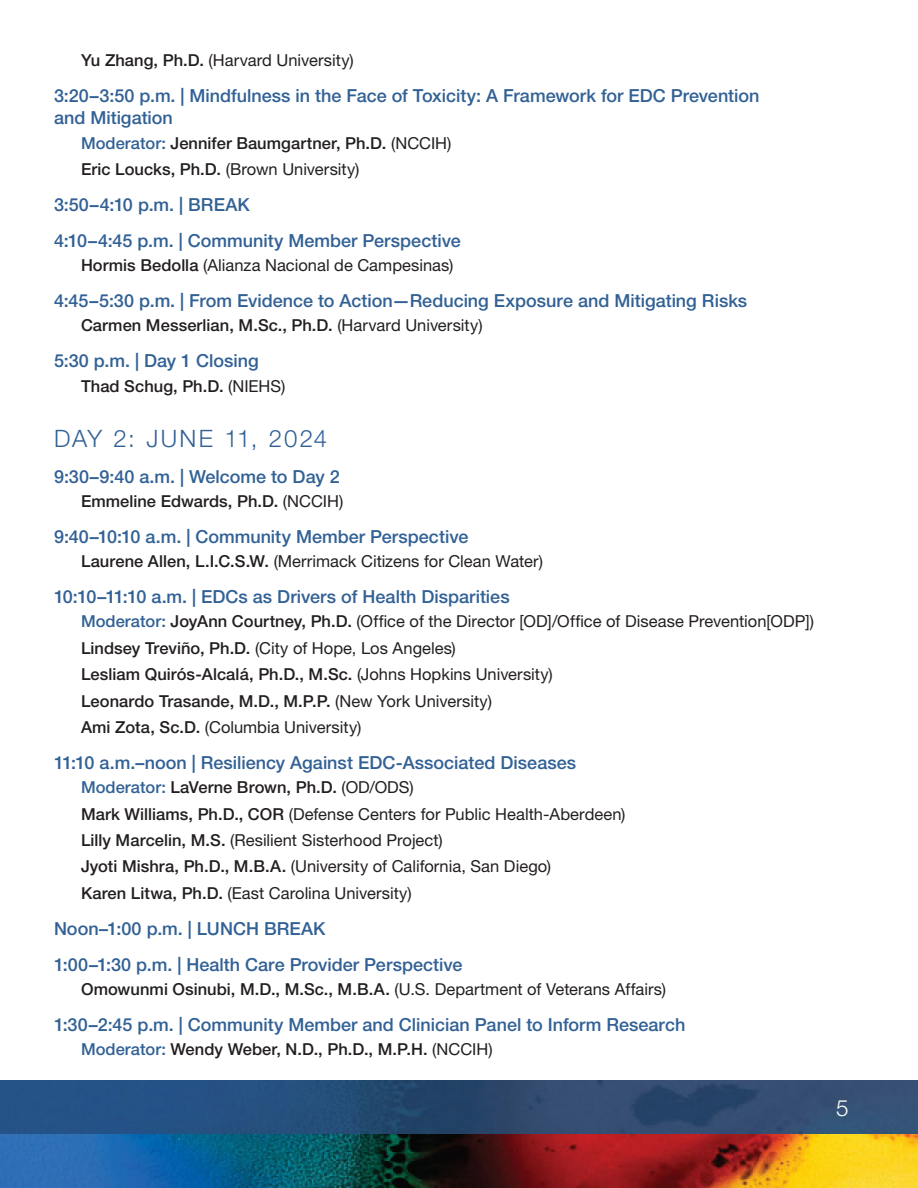
<style>
.page{position:relative;width:918px;height:1188px;background:#fff}
.page>*{position:absolute;margin:0;border:0;box-sizing:border-box;transform-origin:0 0}
.Agenda_Subhead_1{font:300 24px "Helvetica Neue LT Std";letter-spacing:.08em;color:#326195}
.t1{font:300 22.5px "Helvetica Neue LT Std";color:#fff}
.agenda_subhead{font:500 18px/22.5px "Helvetica Neue LT Std";color:#326195}
.agenda_tabbed{font:16.5px "Helvetica Neue LT Std";color:#231f20}
.agenda_tabbed_final{font:16.5px "Helvetica Neue LT Std";color:#231f20}
.agenda_tabbed-2{font:500 16.5px "Helvetica Neue LT Std";letter-spacing:.005em;color:#231f20}
.agenda_tabbed_final-2{font:500 16.5px "Helvetica Neue LT Std";letter-spacing:.005em;color:#231f20}
.s1{font-weight:500}
.s2{color:#326195}
.s3{font-weight:400}
.s4{font-weight:500;color:#326195}
</style>
<div class="page">
<img style="left:0;top:1080px;width:918px;height:108px">
<p class="agenda_tabbed_final" style="left:81px;top:50px;width:274px"><span class="s1">Yu Zhang, Ph.D.</span> (Harvard University)</p>
<p class="agenda_subhead" style="left:54px;top:84px;width:707px">3:20–3:50 p.m. | Mindfulness in the Face of Toxicity: A Framework for EDC Prevention and Mitigation</p>
<p class="agenda_tabbed-2" style="left:81px;top:133px;width:372px"><span class="s2">Moderator:</span> Jennifer Baumgartner, Ph.D. <span class="s3">(NCCIH)</span></p>
<p class="agenda_tabbed_final" style="left:81px;top:159px;width:280px"><span class="s1">Eric Loucks, Ph.D.</span> (Brown University)</p>
<p class="agenda_subhead" style="left:54px;top:193px;width:197px">3:50–4:10 p.m. | BREAK</p>
<p class="agenda_subhead" style="left:54px;top:229px;width:408px">4:10–4:45 p.m. | Community Member Perspective</p>
<p class="agenda_tabbed_final" style="left:81px;top:255px;width:374px"><span class="s1">Hormis Bedolla</span> (Alianza Nacional de Campesinas)</p>
<p class="agenda_subhead" style="left:54px;top:289px;width:695px">4:45–5:30 p.m. | From Evidence to Action—Reducing Exposure and Mitigating Risks</p>
<p class="agenda_tabbed_final-2" style="left:81px;top:316px;width:403px">Carmen Messerlian, M.Sc., Ph.D. <span class="s3">(Harvard University)</span></p>
<p class="agenda_subhead" style="left:54px;top:350px;width:206px">5:30 p.m. | Day 1 Closing</p>
<p class="agenda_tabbed_final-2" style="left:81px;top:376px;width:206px">Thad Schug, Ph.D. <span class="s3">(NIEHS)</span></p>
<p class="Agenda_Subhead_1" style="left:54px;top:423px;width:275px">DAY 2: JUNE 11, 2024</p>
<p class="agenda_subhead" style="left:54px;top:465px;width:287px">9:30–9:40 a.m. | Welcome to Day 2</p>
<p class="agenda_tabbed_final-2" style="left:81px;top:491px;width:264px">Emmeline Edwards, Ph.D. <span class="s3">(NCCIH)</span></p>
<p class="agenda_subhead" style="left:54px;top:525px;width:416px">9:40–10:10 a.m. | Community Member Perspective</p>
<p class="agenda_tabbed_final" style="left:81px;top:551px;width:463px"><span class="s1">Laurene Allen, L.I.C.S.W.</span> (Merrimack Citizens for Clean Water)</p>
<p class="agenda_subhead" style="left:54px;top:585px;width:457px">10:10–11:10 a.m. | EDCs as Drivers of Health Disparities</p>
<p class="agenda_tabbed" style="left:81px;top:612px;width:735px"><span class="s4">Moderator:</span> <span class="s1">JoyAnn Courtney, Ph.D.</span> (Office of the Director [OD]/Office of Disease Prevention[ODP])</p>
<p class="agenda_tabbed" style="left:81px;top:638px;width:376px"><span class="s1">Lindsey Treviño, Ph.D.</span> (City of Hope, Los Angeles)</p>
<p class="agenda_tabbed-2" style="left:81px;top:664px;width:473px">Lesliam Quirós-Alcalá, Ph.D., M.Sc. <span class="s3">(Johns Hopkins University)</span></p>
<p class="agenda_tabbed-2" style="left:81px;top:691px;width:413px">Leonardo Trasande, M.D., M.P.P. <span class="s3">(New York University)</span></p>
<p class="agenda_tabbed_final" style="left:81px;top:717px;width:282px"><span class="s1">Ami Zota, Sc.D.</span> (Columbia University)</p>
<p class="agenda_subhead" style="left:54px;top:751px;width:524px">11:10 a.m.–noon | Resiliency Against EDC-Associated Diseases</p>
<p class="agenda_tabbed-2" style="left:81px;top:777px;width:334px"><span class="s2">Moderator:</span> LaVerne Brown, Ph.D. <span class="s3">(OD/ODS)</span></p>
<p class="agenda_tabbed" style="left:81px;top:804px;width:546px"><span class="s1">Mark Williams, Ph.D., COR</span> (Defense Centers for Public Health-Aberdeen)</p>
<p class="agenda_tabbed" style="left:81px;top:830px;width:363px"><span class="s1">Lilly Marcelin, M.S.</span> (Resilient Sisterhood Project)</p>
<p class="agenda_tabbed" style="left:81px;top:857px;width:472px"><span class="s1">Jyoti Mishra, Ph.D., M.B.A.</span> (University of California, San Diego)</p>
<p class="agenda_tabbed_final" style="left:81px;top:883px;width:332px"><span class="s1">Karen Litwa, Ph.D.</span> (East Carolina University)</p>
<p class="agenda_subhead" style="left:54px;top:917px;width:273px">Noon–1:00 p.m. | LUNCH BREAK</p>
<p class="agenda_subhead" style="left:54px;top:953px;width:410px">1:00–1:30 p.m. | Health Care Provider Perspective</p>
<p class="agenda_tabbed_final-2" style="left:81px;top:979px;width:587px">Omowunmi Osinubi, M.D., M.Sc., M.B.A. <span class="s3">(U.S. Department of Veterans Affairs)</span></p>
<p class="agenda_subhead" style="left:54px;top:1013px;width:633px">1:30–2:45 p.m. | Community Member and Clinician Panel to Inform Research</p>
<p class="agenda_tabbed-2" style="left:81px;top:1040px;width:413px"><span class="s2">Moderator:</span> Wendy Weber, N.D., Ph.D., M.P.H. <span class="s3">(NCCIH)</span></p>
<p class="t1" style="left:836px;top:1094px;width:14px">5</p>
</div>
